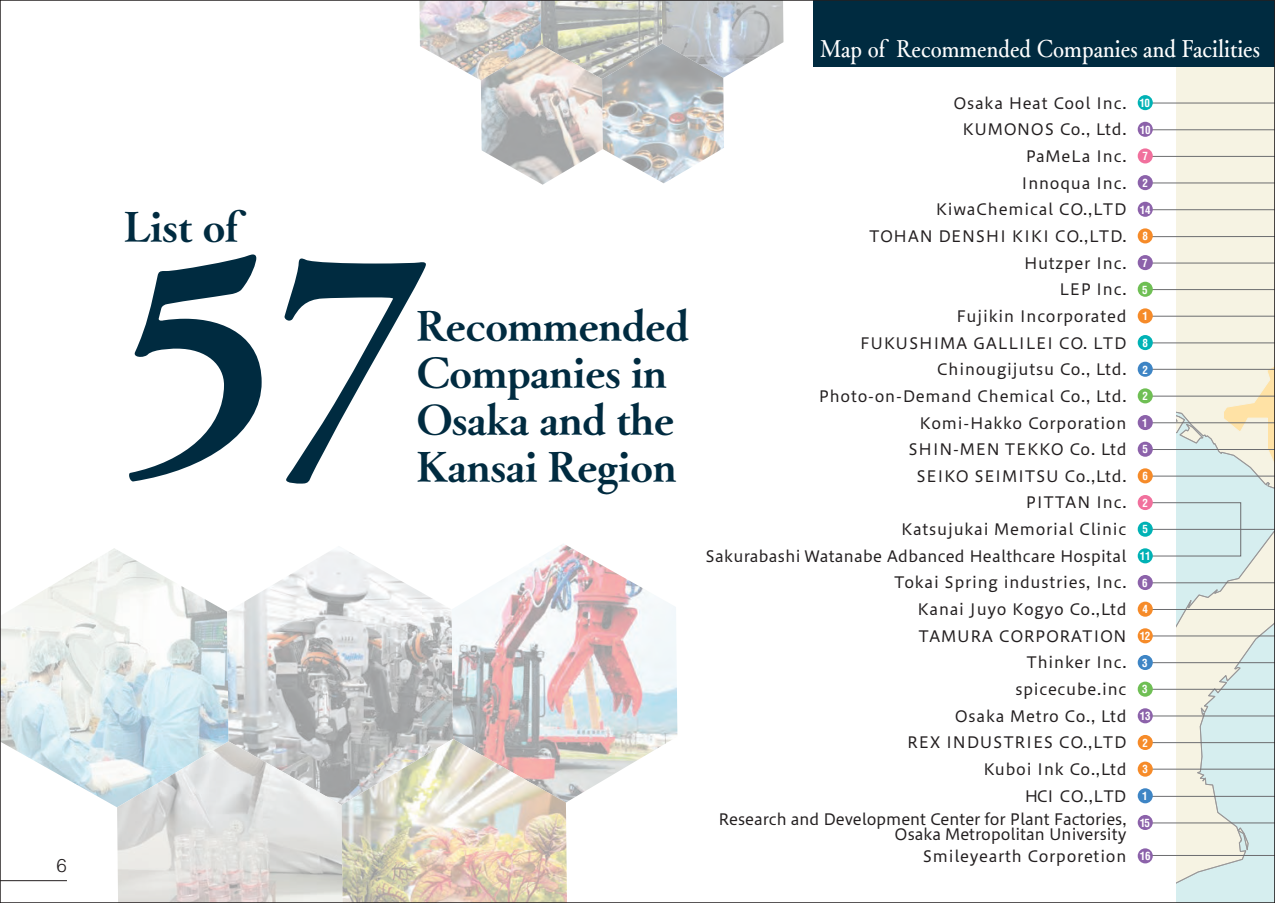
<style>
.page{position:relative;width:1275px;height:903px;background:#fff}
.page>*{position:absolute;margin:0;border:0;box-sizing:border-box;transform-origin:0 0}
.t1{font:266.7px "Tsuku A Old Min Pr 6 E";color:#002b40}
.t2{font:39.73px/47.1px "Tsuku A Old Min Pr 6 E";color:#002b40}
.t3{font:23.62px "Tsuku A Old Min Pr 6 M";color:#fff;scale:.9 1}
.t4{font:300 18.55px "Helvetica LT Std";color:#231f20}
.t5{font:15.58px/26.6px "Hiragino UD Sans F Std W4";letter-spacing:.05em;color:#231f20;text-align:right}
.t6{font:15.58px/14.9px "Hiragino UD Sans F Std W4";color:#231f20}
.s1{font-family:"Helvetica";font-weight:700;font-stretch:condensed;font-size:11.03px;color:#fff}
</style>
<div class="page">
<div style="left:1138px;top:95px;width:15px;height:15px;background:#00b2b5;border-radius:50%"></div>
<div style="left:1138px;top:148px;width:15px;height:15px;background:#f1709d;border-radius:50%"></div>
<div style="left:1138px;top:122px;width:15px;height:15px;background:#8c62aa;border-radius:50%"></div>
<div style="left:1138px;top:175px;width:15px;height:15px;background:#8c62aa;border-radius:50%"></div>
<div style="left:1138px;top:202px;width:15px;height:15px;background:#8c62aa;border-radius:50%"></div>
<div style="left:1138px;top:228px;width:15px;height:15px;background:#f68b29;border-radius:50%"></div>
<div style="left:1138px;top:255px;width:15px;height:15px;background:#8c62aa;border-radius:50%"></div>
<div style="left:1138px;top:282px;width:15px;height:15px;background:#6fbf54;border-radius:50%"></div>
<div style="left:1138px;top:308px;width:15px;height:15px;background:#f68b29;border-radius:50%"></div>
<div style="left:1138px;top:335px;width:15px;height:15px;background:#00b2b5;border-radius:50%"></div>
<div style="left:1138px;top:362px;width:15px;height:15px;background:#3e85c5;border-radius:50%"></div>
<div style="left:1138px;top:388px;width:15px;height:15px;background:#6fbf54;border-radius:50%"></div>
<div style="left:1138px;top:415px;width:15px;height:15px;background:#8c62aa;border-radius:50%"></div>
<div style="left:1138px;top:442px;width:15px;height:15px;background:#8c62aa;border-radius:50%"></div>
<div style="left:1138px;top:468px;width:15px;height:15px;background:#f68b29;border-radius:50%"></div>
<div style="left:1138px;top:495px;width:15px;height:15px;background:#f1709d;border-radius:50%"></div>
<div style="left:1138px;top:522px;width:15px;height:15px;background:#00b2b5;border-radius:50%"></div>
<div style="left:1138px;top:548px;width:15px;height:15px;background:#00b2b5;border-radius:50%"></div>
<div style="left:1138px;top:575px;width:15px;height:15px;background:#8c62aa;border-radius:50%"></div>
<div style="left:1138px;top:602px;width:15px;height:15px;background:#f68b29;border-radius:50%"></div>
<div style="left:1138px;top:628px;width:15px;height:15px;background:#f68b29;border-radius:50%"></div>
<div style="left:1138px;top:655px;width:15px;height:15px;background:#3e85c5;border-radius:50%"></div>
<div style="left:1138px;top:682px;width:15px;height:15px;background:#6fbf54;border-radius:50%"></div>
<div style="left:1138px;top:708px;width:15px;height:15px;background:#8c62aa;border-radius:50%"></div>
<div style="left:1138px;top:735px;width:15px;height:15px;background:#f68b29;border-radius:50%"></div>
<div style="left:1138px;top:761px;width:15px;height:16px;background:#f68b29;border-radius:50%"></div>
<div style="left:1138px;top:788px;width:15px;height:15px;background:#3e85c5;border-radius:50%"></div>
<div style="left:1138px;top:815px;width:15px;height:15px;background:#8c62aa;border-radius:50%"></div>
<div style="left:1138px;top:848px;width:15px;height:15px;background:#8c62aa;border-radius:50%"></div>
<img style="left:2px;top:548px;width:225px;height:259px">
<img style="left:227px;top:551px;width:225px;height:190px">
<img style="left:452px;top:544px;width:225px;height:258px">
<img style="left:117px;top:741px;width:224px;height:160px">
<img style="left:341px;top:739px;width:226px;height:162px">
<img style="left:419px;top:2px;width:243px;height:78px">
<img style="left:662px;top:2px;width:121px;height:75px">
<img style="left:481px;top:45px;width:121px;height:140px">
<img style="left:602px;top:43px;width:122px;height:140px">
<div style="left:814px;top:0;width:461px;height:66px;background:#002b40"></div>
<hr style="left:0;top:880px;width:67px;height:1px;background:#231f20">
<svg style="left:1144px;top:0;width:131px;height:903px"></svg>
<p class="t4" style="left:57px;top:854px;width:12px">6</p>
<h2 class="t2" style="left:124px;top:204px;width:115px">List of</h2>
<h1 class="t1" style="left:124px;top:206px;width:307px">57</h1>
<h2 class="t2" style="left:416px;top:303px;width:274px">Recommended<br>Companies in<br>Osaka and the<br>Kansai Region</h2>
<h3 class="t3" style="left:820px;top:27px;width:490px">Map of Recommended Companies and Facilities</h3>
<p class="t5" style="left:953px;top:89px;width:198px">Osaka Heat Cool Inc. <span class="s1">10</span></p>
<p class="t5" style="left:963px;top:115px;width:189px">KUMONOS Co., Ltd. <span class="s1">10</span></p>
<p class="t5" style="left:706px;top:169px;width:446px">Innoqua Inc. <span class="s1">2<br></span>KiwaChemical CO.,LTD <span class="s1">14<br></span>TOHAN DENSHI KIKI CO.,LTD. <span class="s1">8<br></span>Hutzper Inc. <span class="s1">7<br></span>LEP Inc. <span class="s1">5<br></span>Fujikin Incorporated <span class="s1">1<br></span>FUKUSHIMA GALLILEI CO. LTD <span class="s1">8<br></span>Chinougijutsu Co., Ltd. <span class="s1">2<br></span>Photo-on-Demand Chemical Co., Ltd. <span class="s1">2<br></span>Komi-Hakko Corporation <span class="s1">1<br></span>SHIN-MEN TEKKO Co. Ltd <span class="s1">5<br></span>SEIKO SEIMITSU Co.,Ltd. <span class="s1">6<br></span>PITTAN Inc. <span class="s1">2<br></span>Katsujukai Memorial Clinic <span class="s1">5<br></span>Sakurabashi Watanabe Adbanced Healthcare Hospital <span class="s1">11<br></span>Tokai Spring industries, Inc. <span class="s1">6<br></span>Kanai Juyo Kogyo Co.,Ltd <span class="s1">4<br></span>TAMURA CORPORATION <span class="s1">12<br></span>Thinker Inc. <span class="s1">3<br></span>spicecube.inc <span class="s1">3<br></span>Osaka Metro Co., Ltd <span class="s1">13<br></span>REX INDUSTRIES CO.,LTD <span class="s1">2<br></span>Kuboi Ink Co.,Ltd <span class="s1">3<br></span>HCI CO.,LTD <span class="s1">1</span></p>
<p class="t6" style="left:895px;top:811px;width:257px;text-indent:-176px">Research and Development Center for Plant Factories, <sub>15<br></sub>Osaka Metropolitan University</p>
<p class="t5" style="left:923px;top:842px;width:229px">Smileyearth Corporetion <span class="s1">16</span></p>
<p class="t5" style="left:1026px;top:142px;width:124px">PaMeLa Inc. <span class="s1">7</span></p>
</div>
